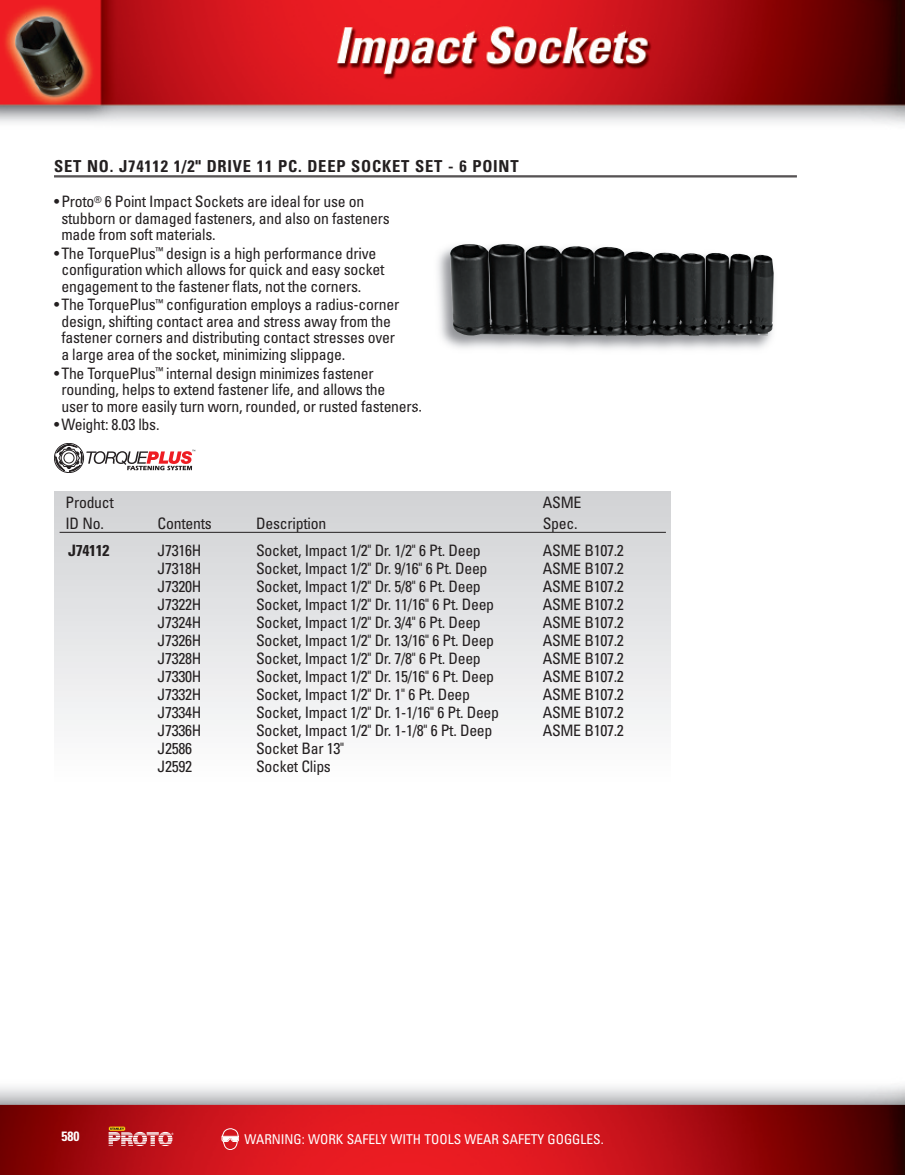
<style>
.page{position:relative;width:905px;height:1175px;background:#fff}
.page>*{position:absolute;margin:0;border:0;box-sizing:border-box;transform-origin:0 0}
.t1{font:700 condensed 16.5px "Univers";letter-spacing:.05em;color:#231f20}
.t2{font:condensed 15.75px/16.5px "Univers";letter-spacing:-.015em;color:#231f20}
.t3{font:700 condensed 15.75px "Univers";letter-spacing:-.02em;color:#231f20}
.t4{font:condensed 13.5px "Univers";color:#fff}
.t5{font:700 condensed 13.5px "Univers";color:#fff}
</style>
<div class="page">
<img style="left:0;top:1086px;width:904px;height:88px">
<img style="left:0;top:0;width:904px;height:125px">
<svg style="left:109px;top:1126px;width:64px;height:20px"></svg>
<svg style="left:221px;top:1128px;width:18px;height:21px"></svg>
<div style="left:54px;top:443px;width:30px;height:30px;border:1px solid #231f20;border-radius:50%"></div>
<svg style="left:55px;top:444px;width:140px;height:27px"></svg>
<div style="left:55px;top:492px;width:615px;height:290px;background:linear-gradient(to bottom,#d0d1d4,#fdfdfe)"></div>
<hr style="left:54px;top:175px;width:742px;height:1px;background:#231f20">
<hr style="left:54px;top:177px;width:742px;height:1px;background:#231f20">
<img style="left:415px;top:248px;width:359px;height:164px">
<img style="left:450px;top:244px;width:323px;height:93px">
<hr style="left:60px;top:532px;width:606px;height:1px;background:#231f20">
<p class="t1" style="left:54px;top:160px;width:466px">SET NO. J74112 1/2" DRIVE 11 PC. DEEP SOCKET SET - 6 POINT</p>
<p class="t2" style="left:61px;top:194px;width:330px;text-indent:-7px">• Proto<sup>®</sup> 6 Point Impact Sockets are ideal for use on stubborn or damaged fasteners, and also on fasteners made from soft materials.</p>
<p class="t2" style="left:61px;top:246px;width:324px;text-indent:-7px">• The TorquePlus<sup>™</sup> design is a high performance drive configuration which allows for quick and easy socket engagement to the fastener flats, not the corners.</p>
<p class="t2" style="left:61px;top:298px;width:339px;text-indent:-7px">• The TorquePlus<sup>™</sup> configuration employs a radius-corner design, shifting contact area and stress away from the fastener corners and distributing contact stresses over a large area of the socket, minimizing slippage.</p>
<p class="t2" style="left:61px;top:366px;width:362px;text-indent:-7px">• The TorquePlus<sup>™</sup> internal design minimizes fastener rounding, helps to extend fastener life, and allows the<br>user to more easily turn worn, rounded, or rusted fasteners.</p>
<p class="t2" style="left:54px;top:418px;width:107px">• Weight: 8.03 lbs.</p>
<p class="t2" style="left:65px;top:493px;width:50px;line-height:21px">Product<br>ID No.</p>
<p class="t2" style="left:158px;top:517px;width:56px">Contents</p>
<p class="t2" style="left:256px;top:517px;width:72px">Description</p>
<p class="t2" style="left:543px;top:493px;width:40px;line-height:21px">ASME<br>Spec.</p>
<p class="t3" style="left:68px;top:544px;width:43px">J74112</p>
<p class="t2" style="left:158px;top:544px;width:45px">J7316H</p>
<p class="t2" style="left:256px;top:544px;width:226px">Socket, Impact 1/2" Dr. 1/2" 6 Pt. Deep</p>
<p class="t2" style="left:543px;top:544px;width:83px">ASME B107.2</p>
<p class="t2" style="left:158px;top:562px;width:45px">J7318H</p>
<p class="t2" style="left:256px;top:562px;width:233px">Socket, Impact 1/2" Dr. 9/16" 6 Pt. Deep</p>
<p class="t2" style="left:543px;top:562px;width:83px">ASME B107.2</p>
<p class="t2" style="left:158px;top:580px;width:45px">J7320H</p>
<p class="t2" style="left:256px;top:580px;width:226px">Socket, Impact 1/2" Dr. 5/8" 6 Pt. Deep</p>
<p class="t2" style="left:543px;top:580px;width:83px">ASME B107.2</p>
<p class="t2" style="left:158px;top:598px;width:45px">J7322H</p>
<p class="t2" style="left:256px;top:598px;width:239px">Socket, Impact 1/2" Dr. 11/16" 6 Pt. Deep</p>
<p class="t2" style="left:543px;top:598px;width:83px">ASME B107.2</p>
<p class="t2" style="left:158px;top:616px;width:45px">J7324H</p>
<p class="t2" style="left:256px;top:616px;width:226px">Socket, Impact 1/2" Dr. 3/4" 6 Pt. Deep</p>
<p class="t2" style="left:543px;top:616px;width:83px">ASME B107.2</p>
<p class="t2" style="left:158px;top:634px;width:45px">J7326H</p>
<p class="t2" style="left:256px;top:634px;width:239px">Socket, Impact 1/2" Dr. 13/16" 6 Pt. Deep</p>
<p class="t2" style="left:543px;top:634px;width:83px">ASME B107.2</p>
<p class="t2" style="left:158px;top:652px;width:45px">J7328H</p>
<p class="t2" style="left:256px;top:652px;width:226px">Socket, Impact 1/2" Dr. 7/8" 6 Pt. Deep</p>
<p class="t2" style="left:543px;top:652px;width:83px">ASME B107.2</p>
<p class="t2" style="left:158px;top:670px;width:45px">J7330H</p>
<p class="t2" style="left:256px;top:670px;width:239px">Socket, Impact 1/2" Dr. 15/16" 6 Pt. Deep</p>
<p class="t2" style="left:543px;top:670px;width:83px">ASME B107.2</p>
<p class="t2" style="left:158px;top:688px;width:45px">J7332H</p>
<p class="t2" style="left:256px;top:688px;width:215px">Socket, Impact 1/2" Dr. 1" 6 Pt. Deep</p>
<p class="t2" style="left:543px;top:688px;width:83px">ASME B107.2</p>
<p class="t2" style="left:158px;top:706px;width:45px">J7334H</p>
<p class="t2" style="left:256px;top:706px;width:244px">Socket, Impact 1/2" Dr. 1-1/16" 6 Pt. Deep</p>
<p class="t2" style="left:543px;top:706px;width:83px">ASME B107.2</p>
<p class="t2" style="left:158px;top:724px;width:45px">J7336H</p>
<p class="t2" style="left:256px;top:724px;width:238px">Socket, Impact 1/2" Dr. 1-1/8" 6 Pt. Deep</p>
<p class="t2" style="left:543px;top:724px;width:83px">ASME B107.2</p>
<p class="t2" style="left:158px;top:742px;width:36px">J2586</p>
<p class="t2" style="left:256px;top:742px;width:89px">Socket Bar 13"</p>
<p class="t2" style="left:158px;top:760px;width:36px">J2592</p>
<p class="t2" style="left:256px;top:760px;width:76px">Socket Clips</p>
<p class="t5" style="left:62px;top:1131px;width:19px">580</p>
<p class="t4" style="left:244px;top:1134px;width:360px">WARNING: WORK SAFELY WITH TOOLS WEAR SAFETY GOGGLES.</p>
</div>
